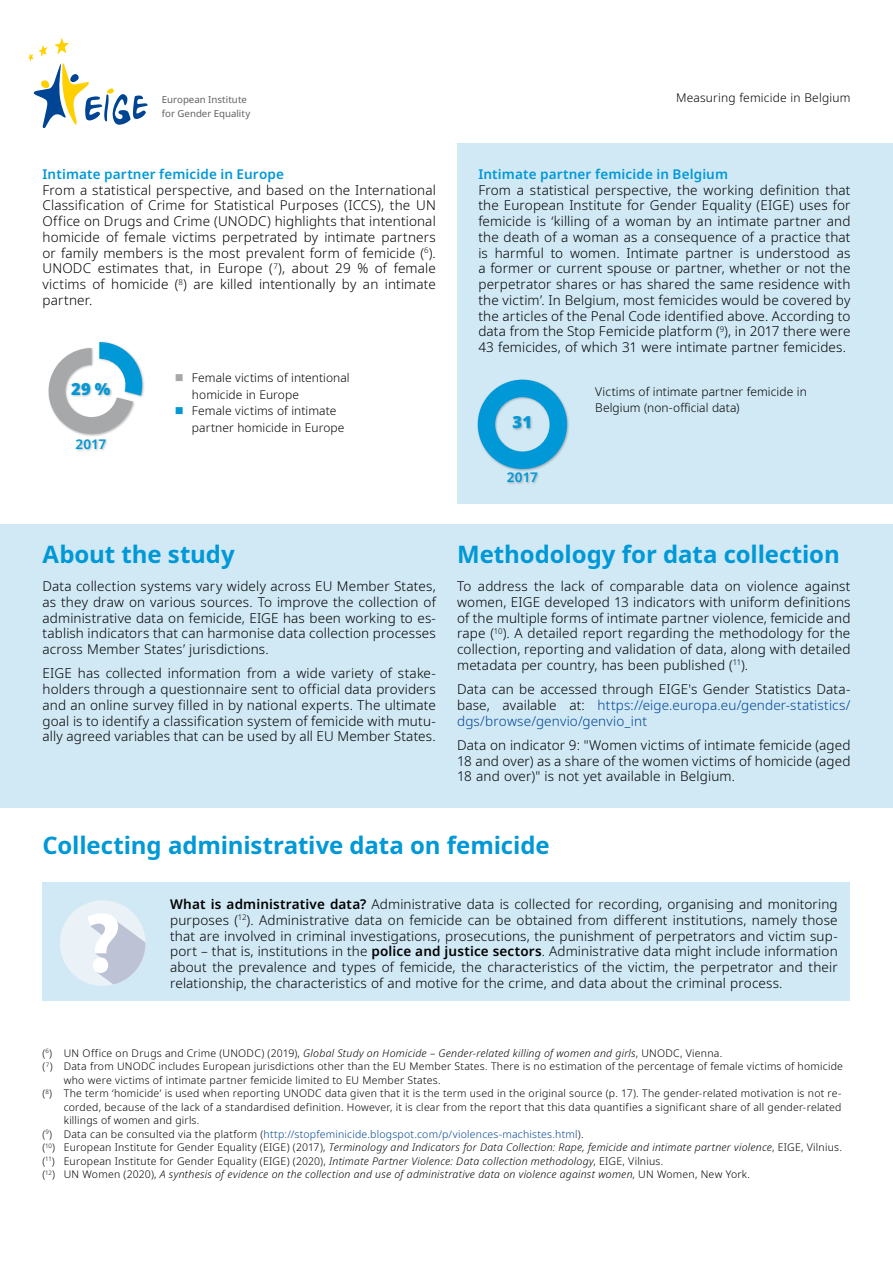
<style>
.page{position:relative;width:893px;height:1263px;background:#fff}
.page>*{position:absolute;margin:0;border:0;box-sizing:border-box;transform-origin:0 0}
.Headlines{font:700 24px "Noto Sans";letter-spacing:-.005em;color:#0098d7}
.t1{font:900 16.5px "Noto Sans";color:#0098d7}
.Body_text{font:300 13.5px/15.8px "Noto Sans";letter-spacing:.01em;color:#000;text-align:justify}
.Body_text-2{font:300 13.5px/15.8px "Noto Sans";letter-spacing:.01em;color:#004494;text-align:justify}
.Subheadlines{font:600 13.5px "Noto Sans";letter-spacing:.01em;color:#0098d7}
.Table_text_small{font:300 12px/16.5px "Noto Sans";letter-spacing:.005em;color:#000}
.Footnote{font:300 10.5px/13.5px "Noto Sans";letter-spacing:.02em;color:#000}
.Footnote-2{font:italic 300 10.5px "Noto Sans";letter-spacing:.02em;color:#000}
.Footnote-3{font:300 10.5px "Noto Sans";letter-spacing:.02em;color:#004494}
.t2{font:9.6px/13.8px "Noto Sans";color:#646164}
.s1{color:#a7a8aa}
.s2{color:#0098d7}
.s3{color:#000}
.s4{font-weight:600}
.s5{font-style:normal}
.s6{font-style:italic}
</style>
<div class="page">
<svg style="left:28px;top:38px;width:120px;height:90px"></svg>
<div style="left:457px;top:144px;width:436px;height:360px;background:#d1e9f5"></div>
<div style="left:47px;top:340px;width:98px;height:112px;background:#000;opacity:.3"></div>
<svg style="left:49px;top:342px;width:93px;height:96px"></svg>
<div style="left:476px;top:378px;width:94px;height:107px;background:#000;opacity:.3"></div>
<svg style="left:478px;top:380px;width:89px;height:89px"></svg>
<div style="left:43px;top:882px;width:807px;height:119px;background:#d1e9f5"></div>
<div style="left:60px;top:900px;width:86px;height:86px;background:#ebf2f7;border-radius:50%"></div>
<svg style="left:88px;top:913px;width:58px;height:73px"></svg>
<div style="left:0;top:524px;width:893px;height:284px;background:#d1e9f5"></div>
<p class="t2" style="left:162px;top:93px;width:90px">European Institute for Gender Equality</p>
<p class="Table_text_small" style="left:676px;top:90px;width:176px">Measuring femicide in Belgium</p>
<p class="Subheadlines" style="left:43px;top:165px;width:243px">Intimate partner femicide in Europe</p>
<p class="Body_text" style="left:43px;top:182px;width:395px">From a statistical perspective, and based on the International Classification of Crime for Statistical Purposes (ICCS), the UN Office on Drugs and Crime (UNODC) highlights that intentional homicide of female victims perpetrated by intimate partners or family members is the most prevalent form of femicide (<sup>6</sup>).<br>UNODC estimates that, in Europe (<sup>7</sup>), about 29 % of female victims of homicide (<sup>8</sup>) are killed intentionally by an intimate partner.</p>
<p class="t1" style="left:71px;top:376px;width:41px">29 %</p>
<p class="Subheadlines" style="left:75px;top:434px;width:32px">2017</p>
<p class="Table_text_small" style="left:192px;top:370px;width:159px;text-indent:-17px"><span class="s1">■</span> Female victims of intentional homicide in Europe</p>
<p class="Table_text_small" style="left:192px;top:403px;width:154px;text-indent:-17px"><span class="s2">■</span> Female victims of intimate partner homicide in Europe</p>
<p class="Subheadlines" style="left:478px;top:165px;width:251px">Intimate partner femicide in Belgium</p>
<p class="Body_text" style="left:478px;top:182px;width:374px">From a statistical perspective, the working definition that the European Institute for Gender Equality (EIGE) uses for femicide is ‘killing of a woman by an intimate partner and the death of a woman as a consequence of a practice that is harmful to women. Intimate partner is understood as a former or current spouse or partner, whether or not the perpetrator shares or has shared the same residence with the victim’. In Belgium, most femicides would be covered by the articles of the Penal Code identified above. According to data from the Stop Femicide platform (<sup>9</sup>), in 2017 there were 43 femicides, of which 31 were intimate partner femicides.</p>
<p class="t1" style="left:512px;top:410px;width:21px">31</p>
<p class="Subheadlines" style="left:507px;top:468px;width:32px">2017</p>
<p class="Table_text_small" style="left:595px;top:383px;width:213px">Victims of intimate partner femicide in<br>Belgium (non-official data)</p>
<p class="Headlines" style="left:43px;top:537px;width:194px">About the study</p>
<p class="Body_text" style="left:43px;top:579px;width:395px">Data collection systems vary widely across EU Member States, as they draw on various sources. To improve the collection of administrative data on femicide, EIGE has been working to es&shy;tablish indicators that can harmonise data collection processes across Member States’ jurisdictions.</p>
<p class="Body_text" style="left:43px;top:666px;width:395px">EIGE has collected information from a wide variety of stake&shy;holders through a questionnaire sent to official data providers and an online survey filled in by national experts. The ultimate goal is to identify a classification system of femicide with mutu&shy;ally agreed variables that can be used by all EU Member States.</p>
<p class="Headlines" style="left:457px;top:537px;width:384px">Methodology for data collection</p>
<p class="Body_text" style="left:457px;top:579px;width:395px">To address the lack of comparable data on violence against women, EIGE developed 13 indicators with uniform definitions of the multiple forms of intimate partner violence, femicide and rape (<sup>10</sup>). A detailed report regarding the methodology for the collection, reporting and validation of data, along with detailed metadata per country, has been published (<sup>11</sup>).</p>
<p class="Body_text-2" style="left:457px;top:682px;width:395px"><span class="s3">Data can be accessed through EIGE's Gender Statistics Data&shy;base, available at:</span> https://eige.europa.eu/gender-statistics/ dgs/browse/genvio/genvio_int</p>
<p class="Body_text" style="left:457px;top:737px;width:395px">Data on indicator 9: "Women victims of intimate femicide (aged 18 and over) as a share of the women victims of homicide (aged 18 and over)" is not yet available in Belgium.</p>
<p class="Headlines" style="left:43px;top:828px;width:509px">Collecting administrative data on femicide</p>
<p class="Body_text" style="left:170px;top:897px;width:669px"><span class="s4">What is administrative data?</span> Administrative data is collected for recording, organising and monitoring purposes (<sup>12</sup>). Administrative data on femicide can be obtained from different institutions, namely those that are involved in criminal investigations, prosecutions, the punishment of perpetrators and victim sup&shy;port – that is, institutions in the <span class="s4">police and justice sectors</span>. Administrative data might include information about the prevalence and types of femicide, the characteristics of the victim, the perpetrator and their relationship, the characteristics of and motive for the crime, and data about the criminal process.</p>
<p class="Footnote-2" style="left:43px;top:1045px;width:681px"><span class="s5">(</span><sup>6</sup><span class="s5">) UN Office on Drugs and Crime (UNODC) (2019),</span> Global Study on Homicide <span class="s5">–</span> Gender-related killing of women and girls<span class="s5">, UNODC, Vienna.</span></p>
<p class="Footnote" style="left:64px;top:1060px;width:781px;text-indent:-21px">(<sup>7</sup>) Data from UNODC includes European jurisdictions other than the EU Member States. There is no estimation of the percentage of female victims of homicide who were victims of intimate partner femicide limited to EU Member States.</p>
<p class="Footnote" style="left:64px;top:1087px;width:779px;text-align:justify;text-indent:-21px">(<sup>8</sup>) The term ‘homicide’ is used when reporting UNODC data given that it is the term used in the original source (p. 17). The gender-related motivation is not re&shy;corded, because of the lack of a standardised definition. However, it is clear from the report that this data quantifies a significant share of all gender-related killings of women and girls.</p>
<p class="Footnote-3" style="left:43px;top:1126px;width:542px"><span class="s3">(</span><sup>9</sup><span class="s3">) Data can be consulted via the platform (</span>http://stopfeminicide.blogspot.com/p/violences-machistes.html<span class="s3">).</span></p>
<p class="Footnote-2" style="left:43px;top:1140px;width:801px"><span class="s5">(</span><sup>10</sup><span class="s5">) European Institute for Gender Equality (EIGE) (2017),</span> Terminology and Indicators for Data Collection: Rape, femicide and intimate partner violence<span class="s5">, EIGE, Vilnius.</span></p>
<p class="Footnote" style="left:43px;top:1154px;width:622px">(<sup>11</sup>) European Institute for Gender Equality (EIGE) (2020), <span class="s6">Intimate Partner Violence: Data collection methodology</span>, EIGE, Vilnius.</p>
<p class="Footnote-2" style="left:43px;top:1167px;width:709px"><span class="s5">(</span><sup>12</sup><span class="s5">) UN Women (2020),</span> A synthesis of evidence on the collection and use of administrative data on violence against women<span class="s5">, UN Women, New York.</span></p>
</div>
